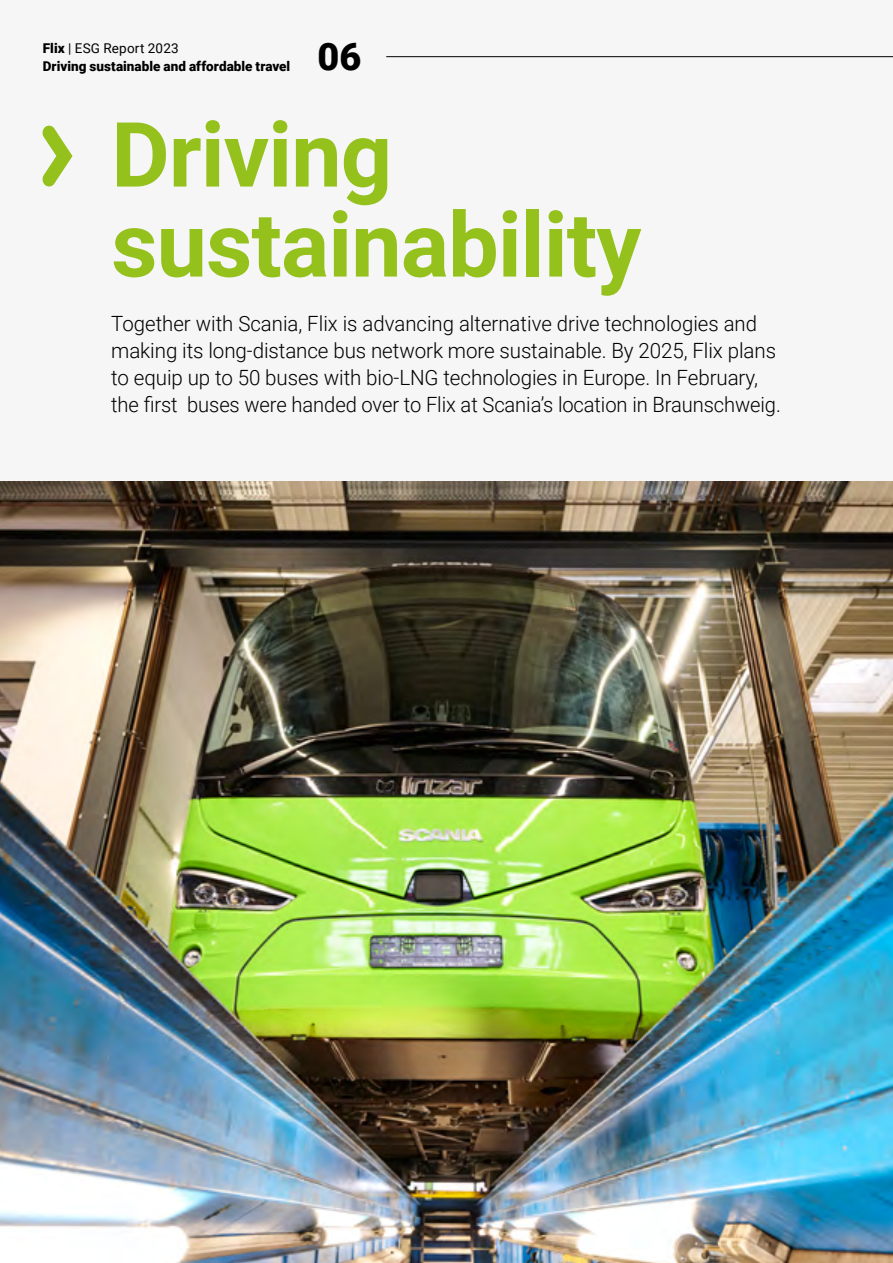
<style>
.page{position:relative;width:893px;height:1263px;background:#f6f6f6}
.page>*{position:absolute;margin:0;border:0;box-sizing:border-box;transform-origin:0 0}
.t1{font:700 90px/90px "Roboto";letter-spacing:-.01em;color:#94c11c}
.t2{font:900 37.8px "Roboto";color:#000}
.t3{font:300 21px/27px "Roboto";letter-spacing:-.005em;color:#000}
.t4{font:900 13.5px/18px "Roboto";letter-spacing:.005em;color:#000}
.s1{font-weight:400}
</style>
<div class="page">
<img style="left:0;top:481px;width:893px;height:782px">
<svg style="left:42px;top:125px;width:30px;height:62px"></svg>
<hr style="left:386px;top:56px;width:507px;height:1px;background:#000">
<p class="t4" style="left:43px;top:38px;width:249px">Flix <span class="s1">| ESG Report 2023<br></span>Driving sustainable and affordable travel</p>
<h2 class="t2" style="left:317px;top:30px;width:45px">06</h2>
<h1 class="t1" style="left:111px;top:106px;width:532px">Driving sustainability</h1>
<p class="t3" style="left:111px;top:309px;width:671px">Together with Scania, Flix is advancing alternative drive technologies and making its long-distance bus network more sustainable. By 2025, Flix plans to equip up to 50 buses with bio-LNG technologies in Europe. In February, the first buses were handed over to Flix at Scania’s location in Braunschweig.</p>
</div>
